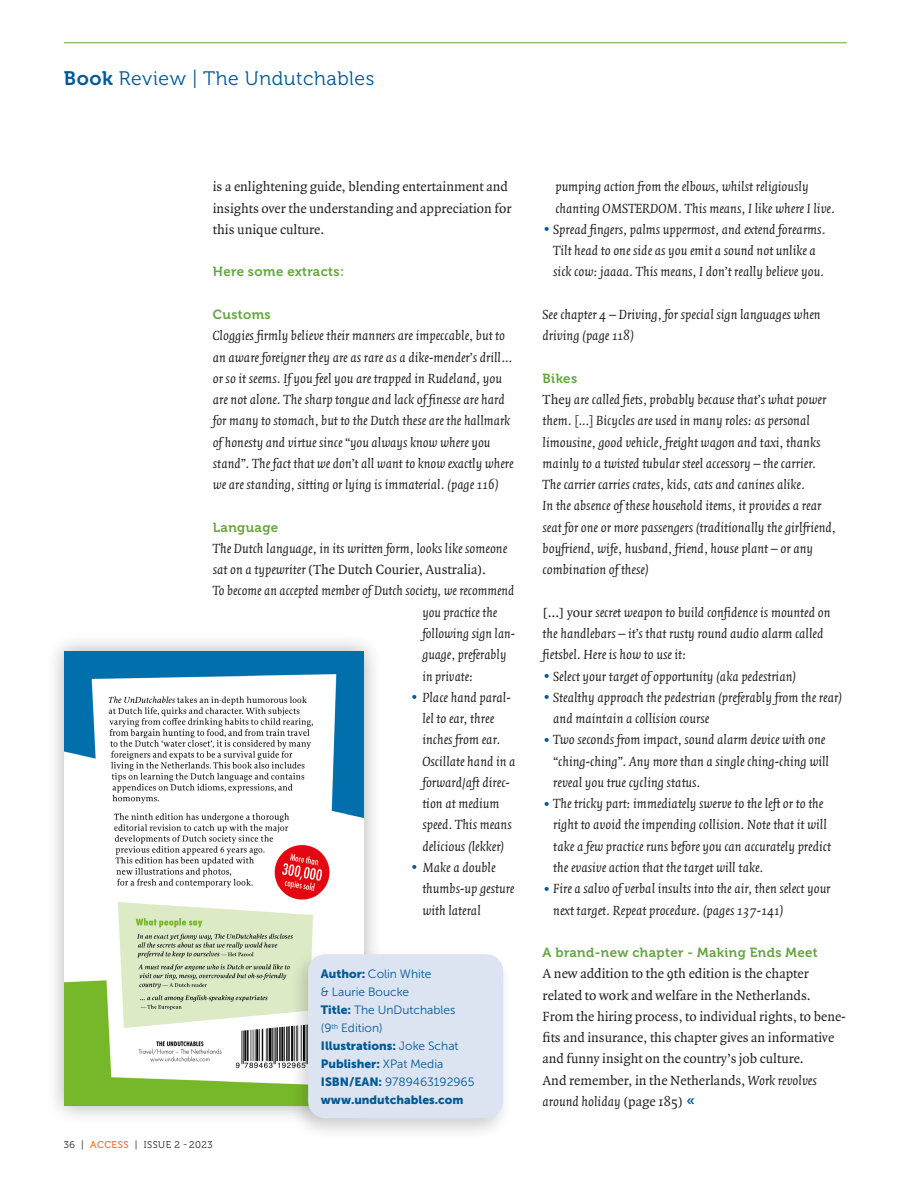
<style>
.page{position:relative;width:915px;height:1191px;background:#fff}
.page>*{position:absolute;margin:0;border:0;box-sizing:border-box;transform-origin:0 0}
.AC_Rubriek_Kop{font:19.5px "Museo 300";letter-spacing:.03em;color:#005996}
.AC_Plat_Bullet{font:italic 19.5px "Quadraat";color:#005996}
.AC_Plat{font:italic 14.25px/21.3px "Quadraat";color:#231f20}
.AC_Plat-2{font:14.25px/21.3px "Quadraat";color:#231f20}
.AC_Plat_Bullet-2{font:italic 14.25px/21.3px "Quadraat";color:#231f20}
.AC_Tussen{font:13.2px "Museo 700";letter-spacing:.03em;color:#65a641}
.AC_Plat-3{font:12px/18px "Museo Sans 300";color:#005996}
.AC_Plat-4{font:12px "Museo Sans 900";color:#005996}
.t1{font:9.75px "Museo 300";letter-spacing:.05em;color:#231f20}
.s1{font-family:"Museo 700"}
.s2{font-style:normal}
.s3{font-family:"Museo 500";color:#f36e21}
.s4{font-family:"Museo Sans 900"}
.s5{font-family:"Museo Sans 300"}
.s6{font-size:19.5px;color:#005996}
.s7{font-style:normal;font-size:19.5px;color:#005996}
.s8{font-style:italic}
.s9{font-family:"Museo 700";color:#005996}
</style>
<div class="page">
<hr style="left:64px;top:42px;width:782px;height:1px;background:#65a641">
<div style="left:46px;top:632px;width:336px;height:492px;background:#231f20;opacity:.35"></div>
<img style="left:65px;top:651px;width:298px;height:454px">
<div style="left:289px;top:948px;width:223px;height:192px;background:#231f20;opacity:.2"></div>
<div style="left:308px;top:954px;width:195px;height:164px;background:#dce4f1;border-radius:17px"></div>
<p class="AC_Rubriek_Kop" style="left:64px;top:68px;width:312px"><span class="s1">Book</span> Review | The Undutchables</p>
<p class="AC_Plat-2" style="left:213px;top:177px;width:300px">is a enlightening guide, blending entertainment and insights over the understanding and appreciation for this unique culture.</p>
<p class="AC_Tussen" style="left:213px;top:264px;width:133px">Here some extracts:</p>
<p class="AC_Tussen" style="left:213px;top:307px;width:59px">Customs</p>
<p class="AC_Plat" style="left:213px;top:325px;width:302px">Cloggies firmly believe their manners are impeccable, but to an aware foreigner they are as rare as a dike-mender’s drill… or so it seems. If you feel you are trapped in Rudeland, you are not alone. The sharp tongue and lack of finesse are hard for many to stomach, but to the Dutch these are the hallmark of honesty and virtue since “you always know where you stand”. The fact that we don’t all want to know exactly where we are standing, sitting or lying is immaterial. (page 116)</p>
<p class="AC_Tussen" style="left:213px;top:520px;width:67px">Language</p>
<p class="AC_Plat" style="left:213px;top:538px;width:296px">The Dutch language, in its written form, looks like someone sat on a typewriter <span class="s2">(The Dutch Courier, Australia).</span></p>
<p class="AC_Plat" style="left:422px;top:580px;width:94px;text-indent:-209px">To become an accepted member of Dutch society, we recommend you practice the following sign lan&shy;guage, preferably in private:</p>
<p class="AC_Plat_Bullet-2" style="left:422px;top:687px;width:95px">Place hand paral&shy;lel to ear, three inches from ear.<br>Oscillate hand in a forward/aft direc&shy;tion at medium speed. This means delicious (lekker)</p>
<p class="AC_Plat_Bullet-2" style="left:422px;top:857px;width:93px">Make a double thumbs-up gesture with lateral</p>
<p class="AC_Plat_Bullet" style="left:410px;top:687px;width:10px">•</p>
<p class="AC_Plat_Bullet" style="left:410px;top:857px;width:10px">•</p>
<p class="t1" style="left:64px;top:1139px;width:150px">36 | <span class="s3">ACCESS</span> | ISSUE 2 - 2023</p>
<p class="AC_Plat-3" style="left:321px;top:964px;width:112px"><span class="s4">Author:</span> Colin White &amp; Laurie Boucke</p>
<p class="AC_Plat-3" style="left:321px;top:1000px;width:136px"><span class="s4">Title:</span> The UnDutchables (9<sup>th</sup> Edition)</p>
<p class="AC_Plat-4" style="left:321px;top:1038px;width:139px">Illustrations: <span class="s5">Joke Schat</span></p>
<p class="AC_Plat-4" style="left:321px;top:1056px;width:124px">Publisher: <span class="s5">XPat Media</span></p>
<p class="AC_Plat-3" style="left:321px;top:1072px;width:155px"><span class="s4">ISBN/EAN:</span> 9789463192965</p>
<p class="AC_Plat-4" style="left:321px;top:1092px;width:144px">www.undutchables.com</p>
<p class="AC_Plat_Bullet-2" style="left:555px;top:177px;width:281px">pumping action from the elbows, whilst religiously chanting OMSTERDOM. This means, I like where I live.</p>
<p class="AC_Plat_Bullet-2" style="left:553px;top:219px;width:274px;text-indent:-11px"><span class="s6">•</span>Spread fingers, palms uppermost, and extend forearms.<br>Tilt head to one side as you emit a sound not unlike a sick cow: jaaaa. This means, I don’t really believe you.</p>
<p class="AC_Plat" style="left:542px;top:304px;width:279px">See chapter 4 – Driving, for special sign languages when driving (page 118)</p>
<p class="AC_Tussen" style="left:542px;top:371px;width:36px">Bikes</p>
<p class="AC_Plat" style="left:542px;top:389px;width:295px"><span class="s2">The</span>y are called fiets, probably because that’s what power them. […] Bicycles are used in many roles: as personal limousine, good vehicle, freight wagon and taxi, thanks mainly to a twisted tubular steel accessory – the carrier.<br>The carrier carries crates, kids, cats and canines alike.<br>In the absence of these household items, it provides a rear seat for one or more passengers (traditionally the girlfriend, boyfriend, wife, husband, friend, house plant – or any combination of these)</p>
<p class="AC_Plat" style="left:542px;top:602px;width:289px"><span class="s2">[…] your</span> secret weapon to build confidence is mounted on the handlebars – it’s that rusty round audio alarm called fietsbel. Here is how to use it:</p>
<p class="AC_Plat" style="left:542px;top:665px;width:255px"><span class="s7">•</span>Select your target of opportunity (aka pedestrian)</p>
<p class="AC_Plat" style="left:553px;top:687px;width:290px;text-indent:-11px"><span class="s7">•</span>Stealthy approach the pedestrian (preferably from the rear) and maintain a collision course</p>
<p class="AC_Plat" style="left:553px;top:729px;width:277px;text-indent:-11px"><span class="s7">•</span> Two seconds from impact, sound alarm device with one “ching-ching”. Any more than a single ching-ching will reveal you true cycling status.</p>
<p class="AC_Plat" style="left:553px;top:793px;width:279px;text-indent:-11px"><span class="s7">•</span> The tricky part: immediately swerve to the left or to the right to avoid the impending collision. Note that it will take a few practice runs before you can accurately predict the evasive action that the target will take.</p>
<p class="AC_Plat" style="left:553px;top:878px;width:279px;text-indent:-11px"><span class="s7">•</span>Fire a salvo of verbal insults into the air, then select your next target. Repeat procedure. (pages 137-141)</p>
<p class="AC_Tussen" style="left:542px;top:945px;width:276px">A brand-new chapter - Making Ends Meet</p>
<p class="AC_Plat-2" style="left:542px;top:963px;width:270px">A new addition to the 9th edition is the chapter related to work and welfare in the Netherlands.</p>
<p class="AC_Plat-2" style="left:542px;top:1006px;width:305px">From the hiring process, to individual rights, to bene&shy;fits and insurance, this chapter gives an informative and funny insight on the country’s job culture.</p>
<p class="AC_Plat-2" style="left:542px;top:1069px;width:275px">And remember, in the Netherlands, <span class="s8">Work revolves around holiday</span> (page 185) <span class="s9">«</span></p>
</div>
